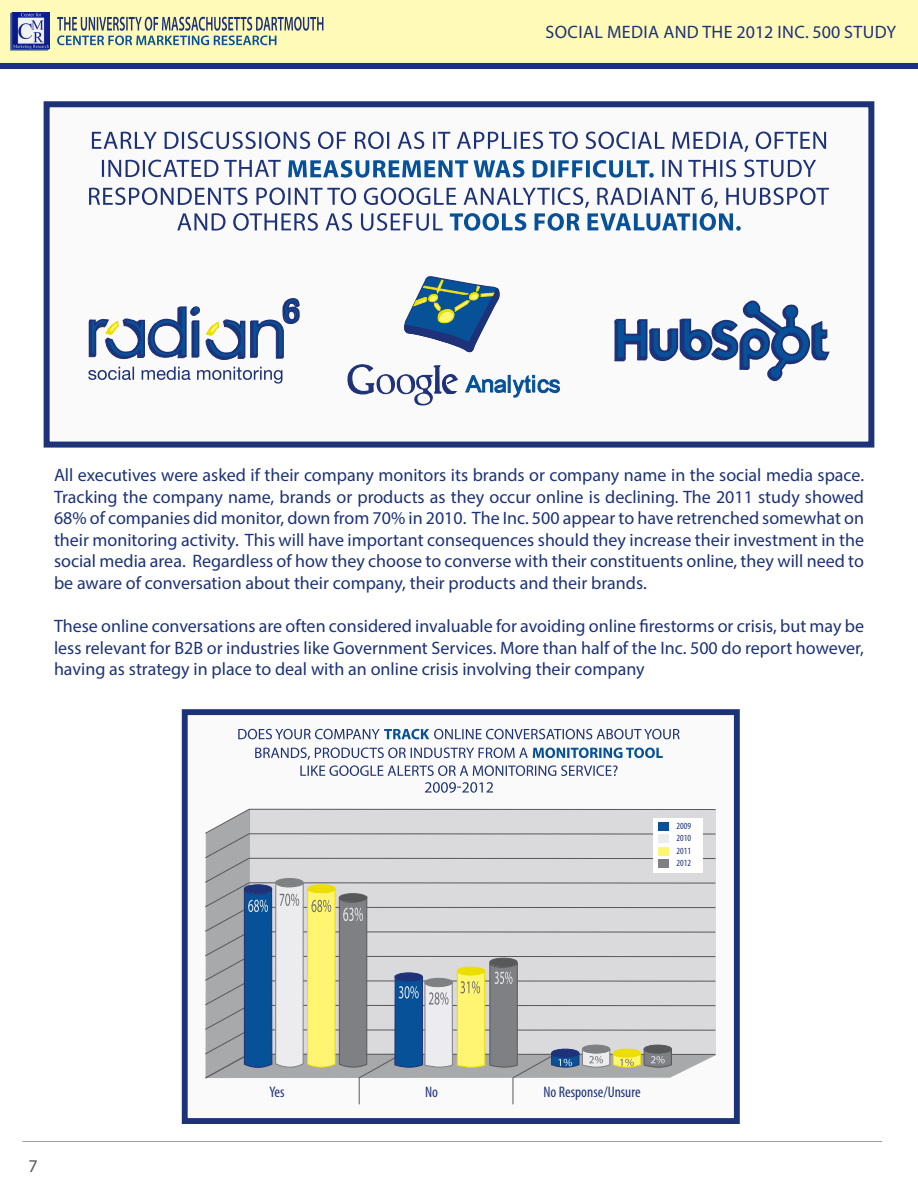
<style>
.page{position:relative;width:918px;height:1188px;background:#fff}
.page>*{position:absolute;margin:0;border:0;box-sizing:border-box;transform-origin:0 0}
.t1{font:18px/21.6px "Myriad Pro";color:#1d3278;text-align:justify}
.t2{font:18px "Myriad Pro";letter-spacing:.02em;color:#1d3278}
.t3{font:18px "Myriad Pro";color:#57585a}
.t4{font:condensed 15.3px "Myriad Pro";color:#1d3278}
.t5{font:condensed 9.45px "Myriad Pro";color:#1d3278}
</style>
<div class="page">
<div style="left:182px;top:709px;width:558px;height:415px;background:#fafafa;border:6px solid #1d3278"></div>
<div style="left:0;top:0;width:918px;height:63px;background:#fffab7"></div>
<svg style="left:57px;top:17px;width:266px;height:28px"></svg>
<svg style="left:10px;top:12px;width:40px;height:39px"></svg>
<div style="left:0;top:63px;width:918px;height:6px;background:#1d3278"></div>
<hr style="left:22px;top:1141px;width:860px;height:1px;background:#9b9da0">
<div style="left:44px;top:101px;width:830px;height:347px;background:#fafafa;border:6px solid #1d3278"></div>
<svg style="left:92px;top:132px;width:734px;height:20px"></svg>
<svg style="left:88px;top:160px;width:743px;height:288px"></svg>
<svg style="left:204px;top:808px;width:513px;height:316px"></svg>
<svg style="left:238px;top:729px;width:442px;height:10px"></svg>
<svg style="left:255px;top:748px;width:408px;height:28px"></svg>
<svg style="left:425px;top:782px;width:68px;height:11px"></svg>
<p class="t2" style="left:546px;top:21px;width:352px">SOCIAL MEDIA AND THE 2012 INC. 500 STUDY</p>
<p class="t1" style="left:54px;top:464px;width:812px">All executives were asked if their company monitors its brands or company name in the social media space.<br>Tracking the company name, brands or products as they occur online is declining. The 2011 study showed 68% of companies did monitor, down from 70% in 2010. The Inc. 500 appear to have retrenched somewhat on their monitoring activity. This will have important consequences should they increase their investment in the social media area. Regardless of how they choose to converse with their constituents online, they will need to be aware of conversation about their company, their products and their brands.</p>
<p class="t1" style="left:54px;top:615px;width:812px">These online conversations are often considered invaluable for avoiding online firestorms or crisis, but may be less relevant for B2B or industries like Government Services. More than half of the Inc. 500 do report however, having as strategy in place to deal with an online crisis involving their company</p>
<p class="t5" style="left:677px;top:821px;width:16px">2009</p>
<p class="t5" style="left:677px;top:832px;width:16px">2010</p>
<p class="t5" style="left:677px;top:845px;width:16px">2011</p>
<p class="t5" style="left:677px;top:857px;width:16px">2012</p>
<p class="t3" style="left:28px;top:1155px;width:11px">7</p>
<p class="t4" style="left:269px;top:1083px;width:17px">Yes</p>
<p class="t4" style="left:425px;top:1083px;width:14px">No</p>
<p class="t4" style="left:544px;top:1083px;width:99px">No Response/Unsure</p>
</div>
